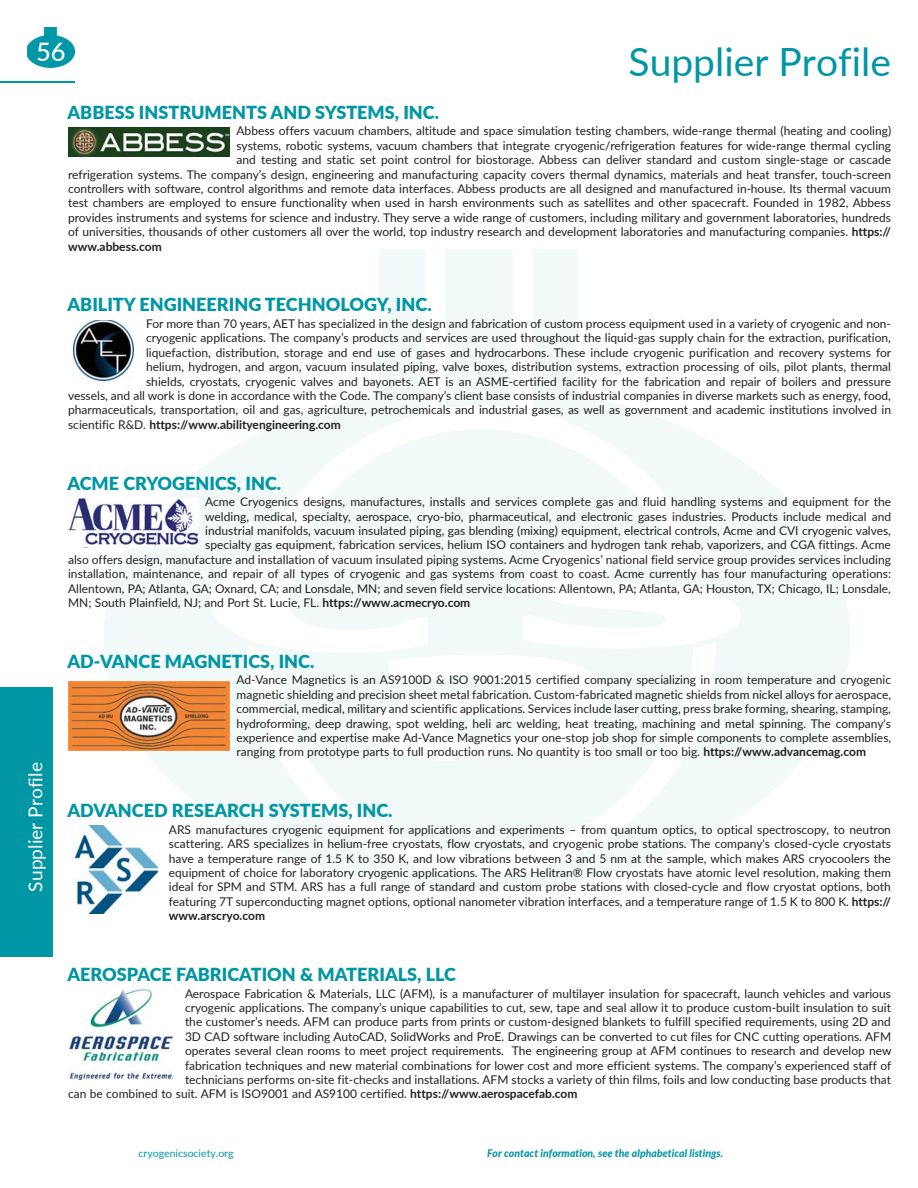
<style>
.page{position:relative;width:918px;height:1188px;background:#fff}
.page>*{position:absolute;margin:0;border:0;box-sizing:border-box;transform-origin:0 0}
.t1{font:39px "Lato";color:#0096a4}
.t2{font:500 25.5px "Lato";color:#fff}
.t3{font:19.2px "Lato";color:#fff}
.t4{font:900 18px "Lato";color:#0096a4}
.t5{font:12px/14.4px "Lato";color:#231f20;text-align:justify}
.t6{font:700 12px "Lato";color:#231f20}
.t7{font:italic 800 10.5px "Lato";color:#0096a4}
.t8{font:10.5px "Lato";color:#0096a4}
.s1{font-weight:700}
.s2{font-weight:400}
</style>
<div class="page">
<img style="left:92px;top:250px;width:758px;height:639px">
<hr style="left:0;top:81px;width:75px;height:1px;background:#0096a4">
<img style="left:27px;top:27px;width:48px;height:41px">
<div style="left:0;top:687px;width:52px;height:270px;background:#0096a4"></div>
<img style="left:69px;top:128px;width:161px;height:28px">
<img style="left:74px;top:320px;width:60px;height:60px">
<img style="left:68px;top:498px;width:131px;height:49px">
<img style="left:68px;top:682px;width:162px;height:68px">
<img style="left:74px;top:826px;width:84px;height:87px">
<img style="left:70px;top:990px;width:102px;height:90px">
<h2 class="t2" style="left:36px;top:36px;width:31px">56</h2>
<h1 class="t1" style="left:628px;top:38px;width:264px">Supplier Profile</h1>
<h3 class="t4" style="left:67px;top:101px;width:373px">ABBESS INSTRUMENTS AND SYSTEMS, INC.</h3>
<p class="t5" style="left:237px;top:123px;width:656px">Abbess offers vacuum chambers, altitude and space simulation testing chambers, wide-range thermal (heating and cooling)</p>
<p class="t5" style="left:237px;top:138px;width:656px">systems, robotic systems, vacuum chambers that integrate cryogenic/refrigeration features for wide-range thermal cycling</p>
<p class="t5" style="left:237px;top:152px;width:656px">and testing and static set point control for biostorage. Abbess can deliver standard and custom single-stage or cascade</p>
<p class="t5" style="left:68px;top:167px;width:824px">refrigeration systems. The company’s design, engineering and manufacturing capacity covers thermal dynamics, materials and heat transfer, touch-screen</p>
<p class="t5" style="left:68px;top:181px;width:824px">controllers with software, control algorithms and remote data interfaces. Abbess products are all designed and manufactured in-house. Its thermal vacuum</p>
<p class="t5" style="left:68px;top:195px;width:824px">test chambers are employed to ensure functionality when used in harsh environments such as satellites and other spacecraft. Founded in 1982, Abbess</p>
<p class="t5" style="left:68px;top:210px;width:824px">provides instruments and systems for science and industry. They serve a wide range of customers, including military and government laboratories, hundreds</p>
<p class="t5" style="left:68px;top:224px;width:824px">of universities, thousands of other customers all over the world, top industry research and development laboratories and manufacturing companies. <span class="s1">https://</span></p>
<p class="t6" style="left:68px;top:239px;width:95px">www.abbess.com</p>
<h3 class="t4" style="left:67px;top:294px;width:366px">ABILITY ENGINEERING TECHNOLOGY, INC.</h3>
<p class="t5" style="left:146px;top:316px;width:746px">For more than 70 years, AET has specialized in the design and fabrication of custom process equipment used in a variety of cryogenic and non-</p>
<p class="t5" style="left:146px;top:330px;width:746px">cryogenic applications. The company’s products and services are used throughout the liquid-gas supply chain for the extraction, purification,</p>
<p class="t5" style="left:146px;top:345px;width:747px">liquefaction, distribution, storage and end use of gases and hydrocarbons. These include cryogenic purification and recovery systems for</p>
<p class="t5" style="left:146px;top:359px;width:746px">helium, hydrogen, and argon, vacuum insulated piping, valve boxes, distribution systems, extraction processing of oils, pilot plants, thermal</p>
<p class="t5" style="left:146px;top:374px;width:746px">shields, cryostats, cryogenic valves and bayonets. AET is an ASME-certified facility for the fabrication and repair of boilers and pressure</p>
<p class="t5" style="left:68px;top:388px;width:824px">vessels, and all work is done in accordance with the Code. The company’s client base consists of industrial companies in diverse markets such as energy, food,</p>
<p class="t5" style="left:68px;top:402px;width:824px">pharmaceuticals, transportation, oil and gas, agriculture, petrochemicals and industrial gases, as well as government and academic institutions involved in</p>
<p class="t6" style="left:68px;top:417px;width:274px"><span class="s2">scientific R&amp;D.</span> https://www.abilityengineering.com</p>
<h3 class="t4" style="left:67px;top:472px;width:215px">ACME CRYOGENICS, INC.</h3>
<p class="t5" style="left:205px;top:494px;width:687px">Acme Cryogenics designs, manufactures, installs and services complete gas and fluid handling systems and equipment for the</p>
<p class="t5" style="left:205px;top:509px;width:687px">welding, medical, specialty, aerospace, cryo-bio, pharmaceutical, and electronic gases industries. Products include medical and</p>
<p class="t5" style="left:205px;top:523px;width:687px">industrial manifolds, vacuum insulated piping, gas blending (mixing) equipment, electrical controls, Acme and CVI cryogenic valves,</p>
<p class="t5" style="left:205px;top:537px;width:687px">specialty gas equipment, fabrication services, helium ISO containers and hydrogen tank rehab, vaporizers, and CGA fittings. Acme</p>
<p class="t5" style="left:68px;top:552px;width:824px">also offers design, manufacture and installation of vacuum insulated piping systems. Acme Cryogenics’ national field service group provides services including</p>
<p class="t5" style="left:68px;top:566px;width:824px">installation, maintenance, and repair of all types of cryogenic and gas systems from coast to coast. Acme currently has four manufacturing operations:</p>
<p class="t5" style="left:68px;top:581px;width:824px">Allentown, PA; Atlanta, GA; Oxnard, CA; and Lonsdale, MN; and seven field service locations: Allentown, PA; Atlanta, GA; Houston, TX; Chicago, IL; Lonsdale,</p>
<p class="t5" style="left:68px;top:595px;width:404px">MN; South Plainfield, NJ; and Port St. Lucie, FL. <span class="s1">https://www.acmecryo.com</span></p>
<h3 class="t3" style="left:24px;top:892px;width:131px;rotate:-90deg">Supplier Profile</h3>
<h3 class="t4" style="left:67px;top:650px;width:248px">AD-VANCE MAGNETICS, INC.</h3>
<p class="t5" style="left:237px;top:672px;width:656px">Ad-Vance Magnetics is an AS9100D &amp; ISO 9001:2015 certified company specializing in room temperature and cryogenic magnetic shielding and precision sheet metal fabrication. Custom-fabricated magnetic shields from nickel alloys for aerospace, commercial, medical, military and scientific applications. Services include laser cutting, press brake forming, shearing, stamping, hydroforming, deep drawing, spot welding, heli arc welding, heat treating, machining and metal spinning. The company's experience and expertise make Ad-Vance Magnetics your one-stop job shop for simple components to complete assemblies, ranging from prototype parts to full production runs. No quantity is too small or too big. <span class="s1">https://www.advancemag.com</span></p>
<h3 class="t4" style="left:67px;top:799px;width:327px">ADVANCED RESEARCH SYSTEMS, INC.</h3>
<p class="t5" style="left:169px;top:822px;width:724px">ARS manufactures cryogenic equipment for applications and experiments – from quantum optics, to optical spectroscopy, to neutron scattering. ARS specializes in helium-free cryostats, flow cryostats, and cryogenic probe stations. The company's closed-cycle cryostats have a temperature range of 1.5 K to 350 K, and low vibrations between 3 and 5 nm at the sample, which makes ARS cryocoolers the equipment of choice for laboratory cryogenic applications. The ARS Helitran® Flow cryostats have atomic level resolution, making them ideal for SPM and STM. ARS has a full range of standard and custom probe stations with closed-cycle and flow cryostat options, both featuring 7T superconducting magnet options, optional nanometer vibration interfaces, and a temperature range of 1.5 K to 800 K. <span class="s1">https:// www.arscryo.com</span></p>
<h3 class="t4" style="left:67px;top:963px;width:390px">AEROSPACE FABRICATION &amp; MATERIALS, LLC</h3>
<p class="t5" style="left:185px;top:986px;width:707px">Aerospace Fabrication &amp; Materials, LLC (AFM), is a manufacturer of multilayer insulation for spacecraft, launch vehicles and various</p>
<p class="t5" style="left:185px;top:1000px;width:708px">cryogenic applications. The company’s unique capabilities to cut, sew, tape and seal allow it to produce custom-built insulation to suit</p>
<p class="t5" style="left:185px;top:1014px;width:707px">the customer’s needs. AFM can produce parts from prints or custom-designed blankets to fulfill specified requirements, using 2D and</p>
<p class="t5" style="left:185px;top:1029px;width:708px">3D CAD software including AutoCAD, SolidWorks and ProE. Drawings can be converted to cut files for CNC cutting operations. AFM</p>
<p class="t5" style="left:185px;top:1043px;width:708px">operates several clean rooms to meet project requirements. The engineering group at AFM continues to research and develop new</p>
<p class="t5" style="left:185px;top:1058px;width:708px">fabrication techniques and new material combinations for lower cost and more efficient systems. The company’s experienced staff of</p>
<p class="t5" style="left:185px;top:1072px;width:708px">technicians performs on-site fit-checks and installations. AFM stocks a variety of thin films, foils and low conducting base products that</p>
<p class="t5" style="left:68px;top:1086px;width:511px">can be combined to suit. AFM is ISO9001 and AS9100 certified. <span class="s1">https://www.aerospacefab.com</span></p>
<p class="t8" style="left:139px;top:1146px;width:97px">cryogenicsociety.org</p>
<p class="t7" style="left:487px;top:1147px;width:238px">For contact information, see the alphabetical listings.</p>
</div>
